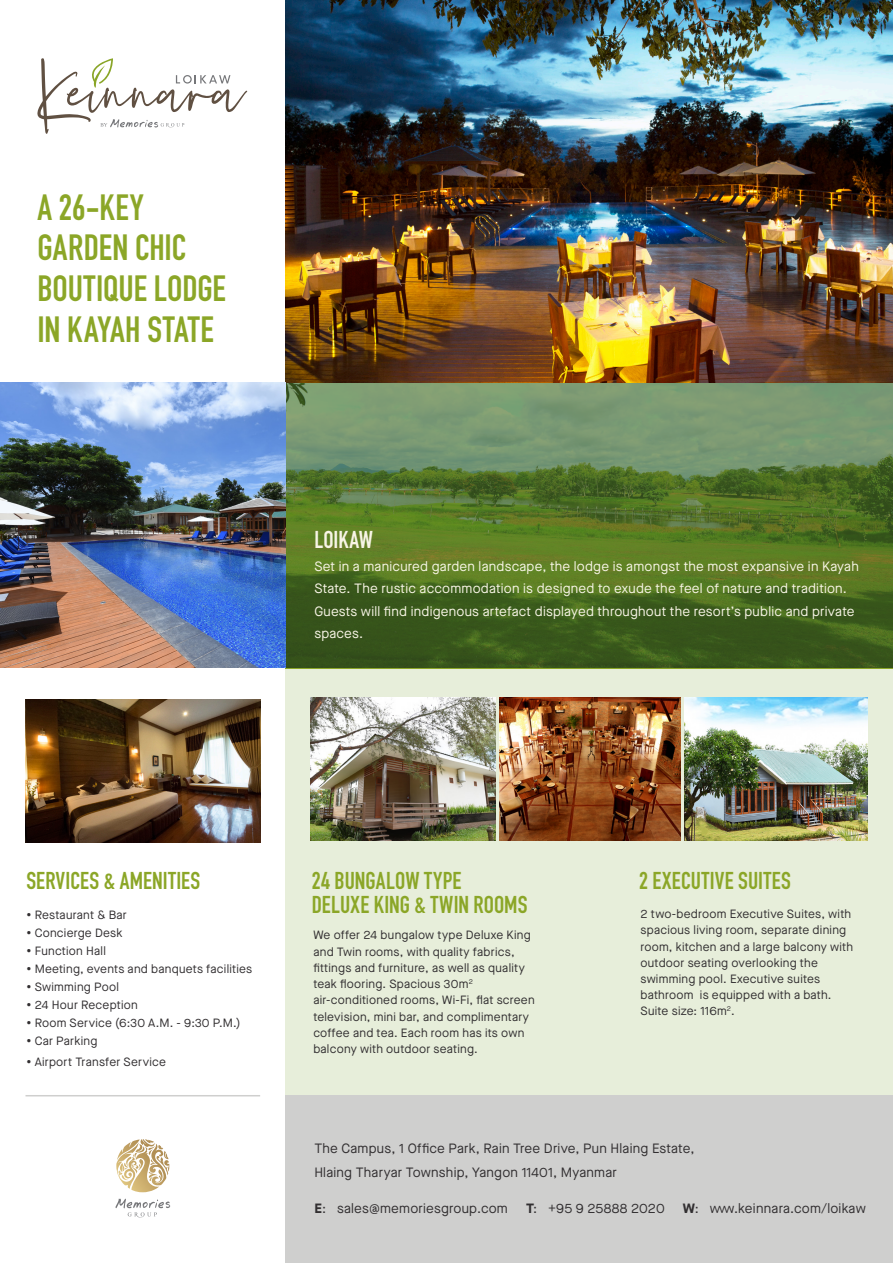
<style>
.page{position:relative;width:893px;height:1263px;background:#fff}
.page>*{position:absolute;margin:0;border:0;box-sizing:border-box;transform-origin:0 0}
.t1{font:700 36px "DIN Condensed";letter-spacing:-.005em;color:#8ba627}
.Sub_Header{font:700 24px "DIN Condensed";letter-spacing:.01em;color:#8ba627}
.Sub_Header-2{font:700 24px "DIN Condensed";letter-spacing:-.005em;color:#f8f5e6}
.Body_Copy{font:13.5px/22.5px "Maison Neue";letter-spacing:.015em;color:#f8f5e6}
.Body_Copy-2{font:13.5px "Maison Neue";letter-spacing:.015em;color:#322f31}
.Body_Copy-3{font:12px/16.2px "Maison Neue";letter-spacing:.02em;color:#322f31}
.s1{font-weight:800}
.s2{font-weight:700}
</style>
<div class="page">
<img style="left:26px;top:699px;width:234px;height:143px">
<div style="left:285px;top:638px;width:608px;height:625px;background:#e7eeda"></div>
<img style="left:285px;top:383px;width:608px;height:285px">
<img style="left:285px;top:0;width:608px;height:383px">
<img style="left:0;top:383px;width:285px;height:285px">
<img style="left:311px;top:697px;width:184px;height:143px">
<img style="left:500px;top:697px;width:180px;height:143px">
<img style="left:684px;top:697px;width:183px;height:143px">
<div style="left:285px;top:1096px;width:608px;height:167px;background:#cfcfce"></div>
<svg style="left:115px;top:1198px;width:55px;height:19px"></svg>
<svg style="left:116px;top:1139px;width:53px;height:53px"></svg>
<svg style="left:37px;top:58px;width:210px;height:76px"></svg>
<hr style="left:26px;top:1095px;width:234px;height:1px;background:#cfcfce">
<p class="t1" style="left:37px;top:183px;width:108px">A 26-KEY</p>
<p class="t1" style="left:37px;top:224px;width:150px">GARDEN CHIC</p>
<p class="t1" style="left:37px;top:264px;width:190px">BOUTIQUE LODGE</p>
<p class="t1" style="left:37px;top:305px;width:178px">IN KAYAH STATE</p>
<p class="Sub_Header-2" style="left:314px;top:524px;width:60px">LOIKAW</p>
<p class="Body_Copy" style="left:314px;top:555px;width:546px">Set in a manicured garden landscape, the lodge is amongst the most expansive in Kayah State. The rustic accommodation is designed to exude the feel of nature and tradition.<br>Guests will find indigenous artefact displayed throughout the resort’s public and private spaces.</p>
<p class="Sub_Header" style="left:26px;top:864px;width:175px">SERVICES &amp; AMENITIES</p>
<p class="Body_Copy-3" style="left:26px;top:907px;width:102px"><span class="s1">•</span> Restaurant &amp; Bar</p>
<p class="Body_Copy-3" style="left:26px;top:925px;width:98px"><span class="s1">•</span> Concierge Desk</p>
<p class="Body_Copy-3" style="left:26px;top:943px;width:81px"><span class="s1">•</span> Function Hall</p>
<p class="Body_Copy-3" style="left:26px;top:961px;width:227px"><span class="s1">•</span> Meeting, events and banquets facilities</p>
<p class="Body_Copy-3" style="left:26px;top:979px;width:94px"><span class="s1">•</span> Swimming Pool</p>
<p class="Body_Copy-3" style="left:26px;top:997px;width:113px"><span class="s1">•</span> 24 Hour Reception</p>
<p class="Body_Copy-3" style="left:26px;top:1015px;width:216px"><span class="s1">•</span> Room Service (6:30 A.M. - 9:30 P.M.)</p>
<p class="Body_Copy-3" style="left:26px;top:1033px;width:73px"><span class="s1">•</span> Car Parking</p>
<p class="Body_Copy-3" style="left:26px;top:1054px;width:141px"><span class="s1">•</span> Airport Transfer Service</p>
<p class="Sub_Header" style="left:312px;top:865px;width:151px">24 BUNGALOW TYPE</p>
<p class="Sub_Header" style="left:312px;top:889px;width:217px">DELUXE KING &amp; TWIN ROOMS</p>
<p class="Body_Copy-3" style="left:313px;top:927px;width:219px">We offer 24 bungalow type Deluxe King and Twin rooms, with quality fabrics, fittings and furniture, as well as quality teak flooring. Spacious 30m<sup>2</sup></p>
<p class="Body_Copy-3" style="left:313px;top:992px;width:223px">air-conditioned rooms, Wi-Fi, flat screen television, mini bar, and complimentary coffee and tea. Each room has its own balcony with outdoor seating.</p>
<p class="Sub_Header" style="left:639px;top:864px;width:153px">2 EXECUTIVE SUITES</p>
<p class="Body_Copy-3" style="left:640px;top:906px;width:214px">2 two-bedroom Executive Suites, with spacious living room, separate dining room, kitchen and a large balcony with outdoor seating overlooking the</p>
<p class="Body_Copy-3" style="left:640px;top:970px;width:181px">swimming pool. Executive suites</p>
<p class="Body_Copy-3" style="left:640px;top:987px;width:193px">bathroom is equipped with a bath.</p>
<p class="Body_Copy-3" style="left:640px;top:1003px;width:96px">Suite size: 116m<sup>2</sup>.</p>
<p class="Body_Copy-2" style="left:314px;top:1140px;width:382px">The Campus, 1 Office Park, Rain Tree Drive, Pun Hlaing Estate,</p>
<p class="Body_Copy-2" style="left:314px;top:1164px;width:304px">Hlaing Tharyar Township, Yangon 11401, Myanmar</p>
<p class="Body_Copy-2" style="left:314px;top:1200px;width:195px"><span class="s2">E</span>: sales@memoriesgroup.com</p>
<p class="Body_Copy-2" style="left:526px;top:1200px;width:140px"><span class="s2">T</span>: +95 9 25888 2020</p>
<p class="Body_Copy-2" style="left:683px;top:1200px;width:184px"><span class="s2">W</span>: www.keinnara.com/loikaw</p>
</div>
